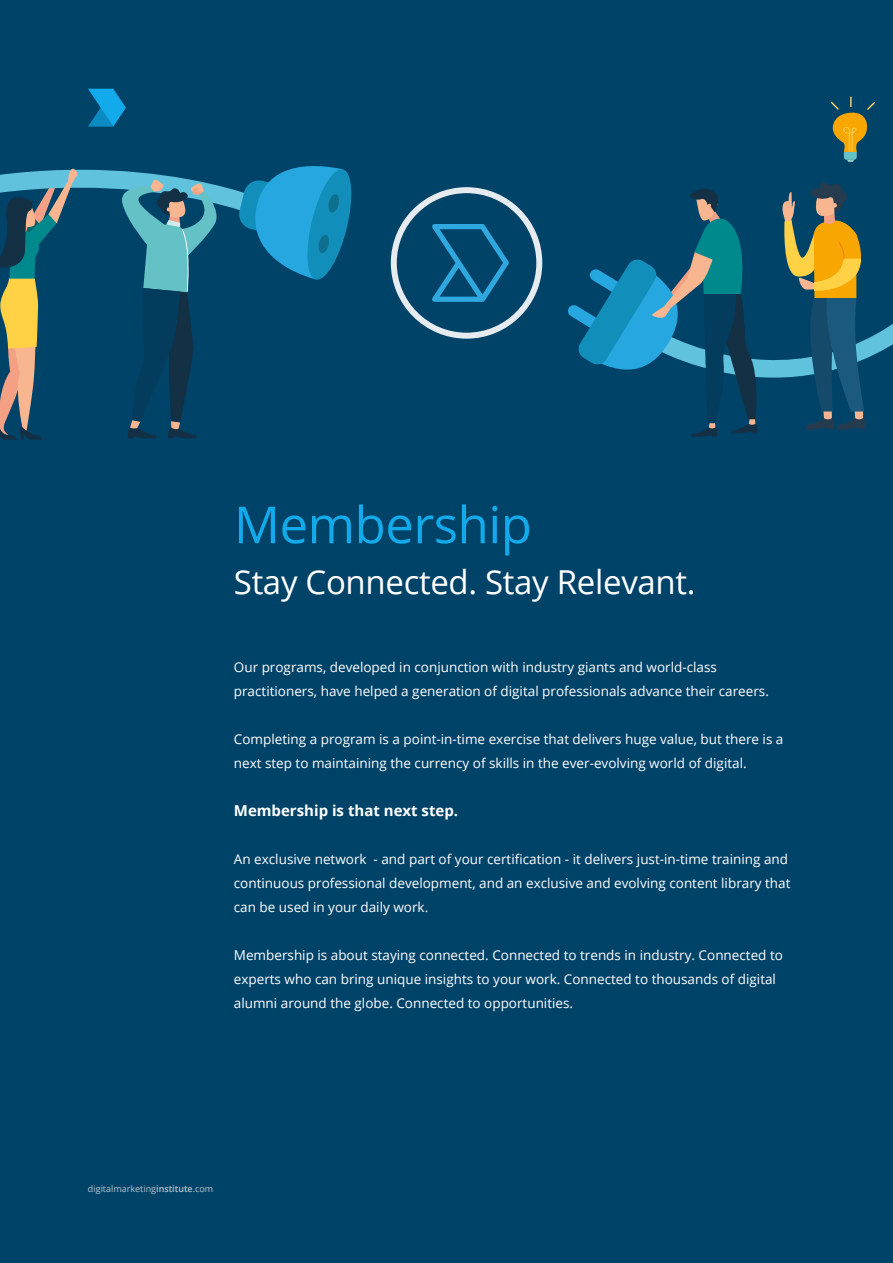
<style>
.page{position:relative;width:893px;height:1263px;background:#004369}
.page>*{position:absolute;margin:0;border:0;box-sizing:border-box;transform-origin:0 0}
.t1{font:51px "Open Sans";letter-spacing:-.01em;color:#12aaeb}
.t2{font:33px "Open Sans";letter-spacing:-.01em;color:#fff}
.t3{font:700 15px "Open Sans";color:#fff}
.t4{font:13.5px/24px "Open Sans";color:#fff}
.t5{font:9px "Open Sans";color:#bac6ce}
.s1{font-weight:600}
</style>
<div class="page">
<svg style="left:0;top:166px;width:352px;height:274px"></svg>
<img style="left:166px;top:220px;width:14px;height:7px">
<svg style="left:391px;top:187px;width:151px;height:152px"></svg>
<svg style="left:830px;top:96px;width:45px;height:66px"></svg>
<svg style="left:568px;top:182px;width:325px;height:255px"></svg>
<svg style="left:88px;top:89px;width:38px;height:38px"></svg>
<h1 class="t1" style="left:234px;top:504px;width:299px">Membership</h1>
<h2 class="t2" style="left:234px;top:559px;width:463px">Stay Connected. Stay Relevant.</h2>
<p class="t4" style="left:234px;top:656px;width:537px">Our programs, developed in conjunction with industry giants and world-class practitioners, have helped a generation of digital professionals advance their careers.</p>
<p class="t4" style="left:234px;top:728px;width:551px">Completing a program is a point-in-time exercise that delivers huge value, but there is a next step to maintaining the currency of skills in the ever-evolving world of digital.</p>
<p class="t3" style="left:234px;top:800px;width:226px">Membership is that next step.</p>
<p class="t4" style="left:234px;top:847px;width:558px">An exclusive network - and part of your certification - it delivers just-in-time training and continuous professional development, and an exclusive and evolving content library that can be used in your daily work.</p>
<p class="t4" style="left:234px;top:944px;width:551px">Membership is about staying connected. Connected to trends in industry. Connected to experts who can bring unique insights to your work. Connected to thousands of digital alumni around the globe. Connected to opportunities.</p>
<p class="t5" style="left:88px;top:1185px;width:127px">digitalmarketing<span class="s1">institute</span>.com</p>
</div>
